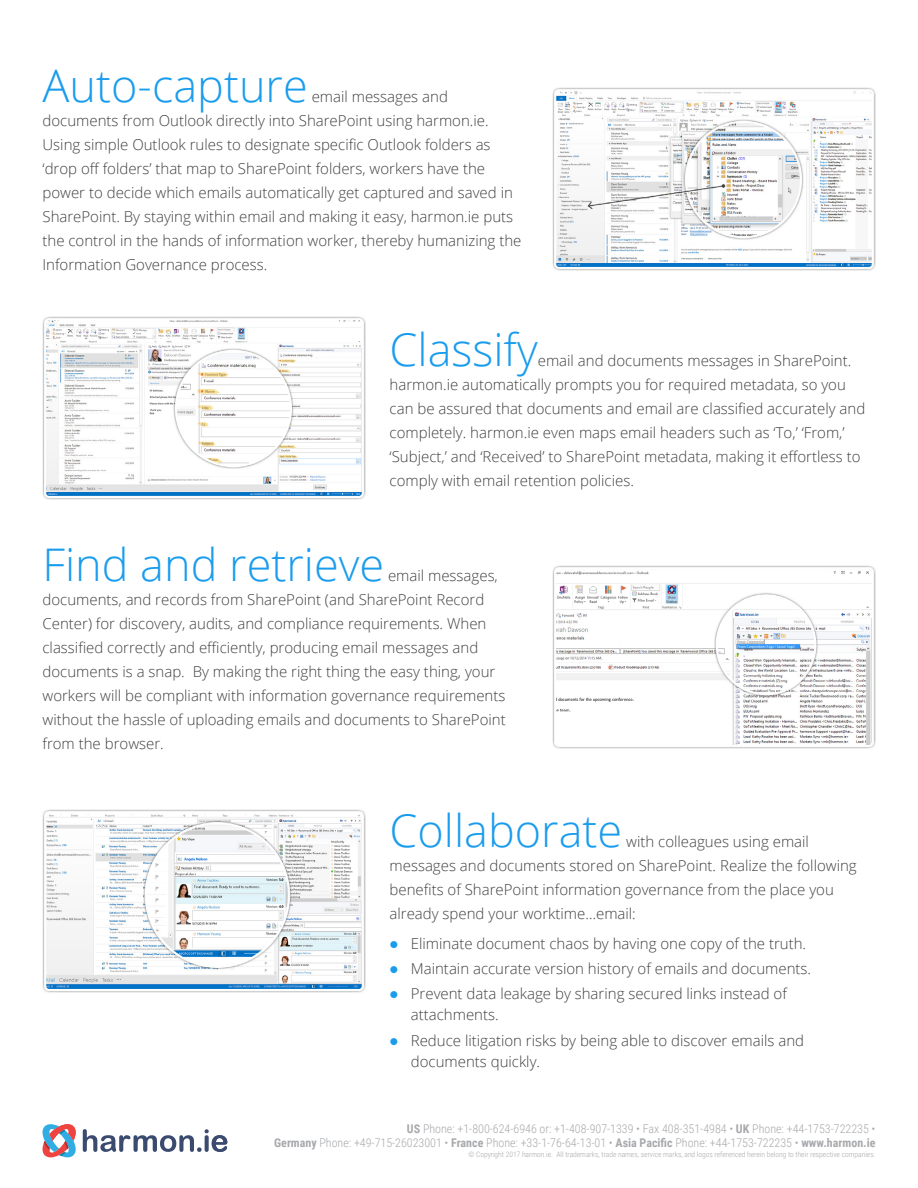
<style>
.page{position:relative;width:918px;height:1188px;background:#fff}
.page>*{position:absolute;margin:0;border:0;box-sizing:border-box;transform-origin:0 0}
.t1{font:300 45px "Open Sans";color:#1a9ced}
.t2{font:300 15px/24px "Open Sans";color:#414042}
.t3{font:300 12px/13.5px "Roboto Condensed";color:#a7a9ac;text-align:right}
.t4{font:300 7.5px "Roboto Condensed";color:#a7a9ac}
.s1{font-weight:700}
</style>
<div class="page">
<svg style="left:83px;top:1129px;width:144px;height:23px"></svg>
<svg style="left:43px;top:1124px;width:33px;height:33px"></svg>
<img style="left:43px;top:317px;width:323px;height:183px">
<img style="left:552px;top:87px;width:323px;height:183px">
<img style="left:552px;top:566px;width:323px;height:183px">
<img style="left:43px;top:810px;width:323px;height:183px">
<h1 class="t1" style="left:43px;top:55px;width:267px">Auto-capture</h1>
<p class="t2" style="left:43px;top:108px;width:480px">documents from Outlook directly into SharePoint using harmon i e. .<br>Using simple Outlook rules to designate specific Outlook folders as ‘drop off folders’ that map to SharePoint folders, workers have the power to decide which emails automatically get captured and saved in SharePoint. By staying within email and making it easy, harmon i e. puts the control in the hands of information worker, thereby humanizing the Information Governance process.</p>
<p class="t2" style="left:312px;top:84px;width:138px">email messages and</p>
<h1 class="t1" style="left:390px;top:318px;width:150px">Classify</h1>
<p class="t2" style="left:390px;top:372px;width:477px">harmon i e. automatically prompts you for required metadata, so you can be assured that documents and email are classified accurately and completely. harmon i e. even maps email headers such as ‘To,’ ‘From ‘, ‘Subject ’ , and ‘Received’ to SharePoint metadata, making it effortless to comply with email retention policies.</p>
<p class="t2" style="left:538px;top:348px;width:315px">email and documents messages in SharePoint.</p>
<h1 class="t1" style="left:43px;top:534px;width:343px">Find and retrieve</h1>
<p class="t2" style="left:43px;top:587px;width:443px">documents, and records from SharePoint (and SharePoint Record</p>
<p class="t2" style="left:43px;top:611px;width:445px">Center) for discovery, audits, and compliance requirements. When</p>
<p class="t2" style="left:43px;top:635px;width:437px">classified correctly and efficiently, producing email messages and</p>
<p class="t2" style="left:193px;top:659px;width:304px">By making the right thing the easy thing, your</p>
<p class="t2" style="left:388px;top:563px;width:111px">email messages,</p>
<p class="t2" style="left:43px;top:659px;width:465px">documents is a snap.<br>workers will be compliant with information governance requirements without the hassle of uploading emails and documents to SharePoint from the browser.</p>
<h1 class="t1" style="left:390px;top:800px;width:234px">Collaborate</h1>
<p class="t2" style="left:390px;top:854px;width:469px">messages and documents stored on SharePoint. Realize the following benefits of SharePoint information governance from the place you already spend your worktime…email:</p>
<p class="t2" style="left:411px;top:930px;width:402px;line-height:25.2px">Eliminate document chaos by having one copy of the truth.<br>Maintain accurate version history of emails and documents.<br>Prevent data leakage by sharing secured links instead of</p>
<p class="t2" style="left:411px;top:1002px;width:395px;line-height:25.2px">attachments.<br>Reduce litigation risks by being able to discover emails and</p>
<p class="t2" style="left:411px;top:1049px;width:131px">documents quickly.</p>
<p class="t2" style="left:626px;top:830px;width:184px">with colleagues using email</p>
<p class="t3" style="left:274px;top:1122px;width:603px"><span class="s1">US</span> Phone: +1-800-624-6946 or: +1-408-907-1339 • Fax 408-351-4984 • <span class="s1">UK</span> Phone: +44-1753-722235 •<br><span class="s1">Germany</span> Phone: +49-715-26023001 • <span class="s1">France</span> Phone: +33-1-76-64-13-01 • <span class="s1">Asia Pacific</span> Phone: +44-1753-722235 • <span class="s1">www.harmon i e.</span></p>
<p class="t4" style="left:556px;top:1149px;width:321px">All trademarks, trade names, service marks, and logos referenced herein belong to their respective companies.</p>
<p class="t4" style="left:468px;top:1149px;width:86px">© Copyright 2017 harmon i e. .</p>
</div>
